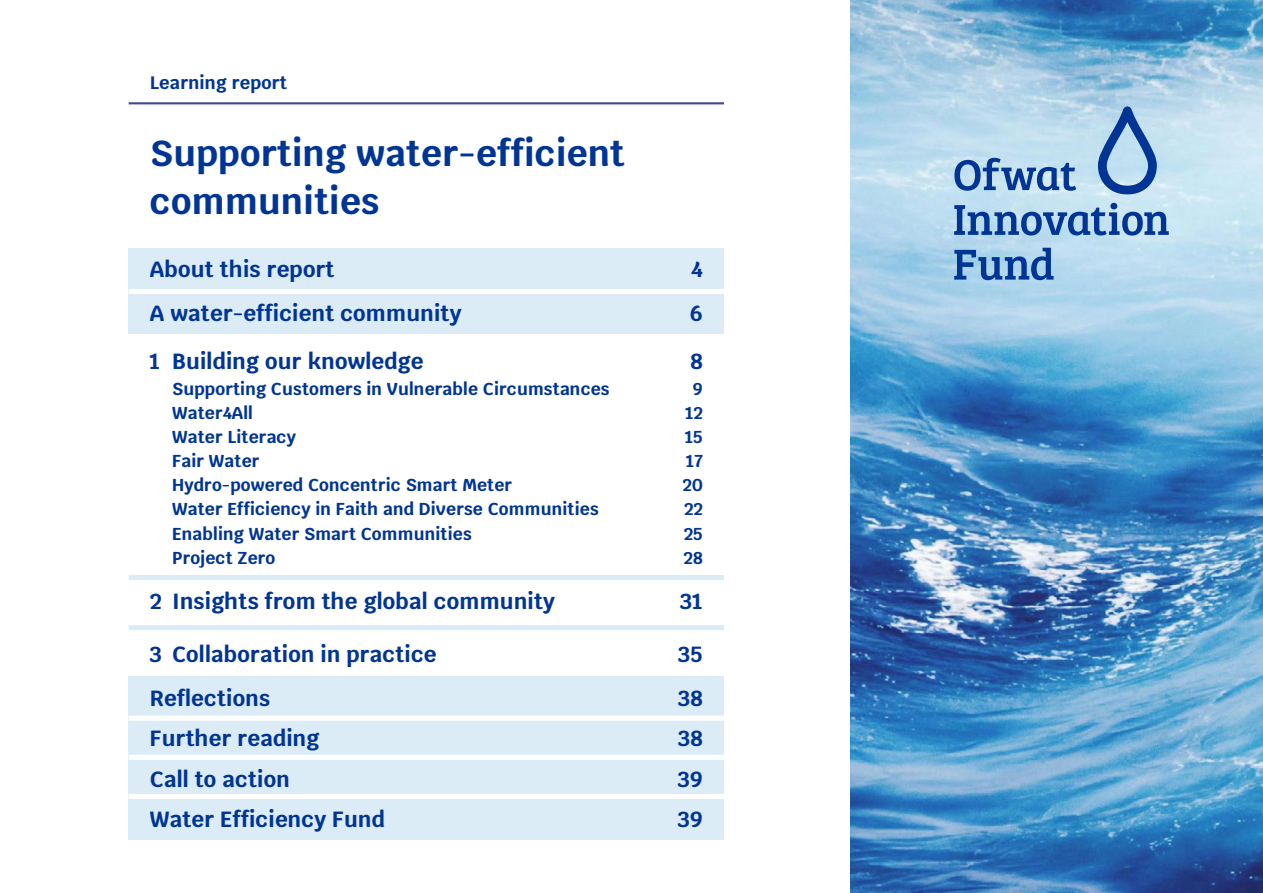
<style>
.page{position:relative;width:1263px;height:893px;background:#fff}
.page>*{position:absolute;margin:0;border:0;box-sizing:border-box;transform-origin:0 0}
.t1{font:700 36px/48px "Krub";letter-spacing:.01em;color:#003595}
.Contents_main{font:700 21.9px "Krub";letter-spacing:.01em;color:#003595}
.t2{font:700 18px "Krub";letter-spacing:.01em;color:#003595}
.Contents_sub_title{font:700 17.25px "Krub";letter-spacing:.01em;color:#003595}
</style>
<div class="page">
<img style="left:850px;top:0;width:413px;height:893px">
<hr style="left:129px;top:102px;width:595px;height:2px;background:#3e4898">
<div style="left:129px;top:676px;width:595px;height:164px;background:#dcecf6"></div>
<div style="left:129px;top:249px;width:595px;height:85px;background:#dcecf6"></div>
<div style="left:129px;top:575px;width:595px;height:5px;background:#dcecf6"></div>
<div style="left:129px;top:625px;width:595px;height:5px;background:#dcecf6"></div>
<div style="left:129px;top:289px;width:595px;height:5px;background:#fff"></div>
<div style="left:129px;top:716px;width:595px;height:5px;background:#fff"></div>
<div style="left:129px;top:794px;width:595px;height:5px;background:#fff"></div>
<div style="left:129px;top:755px;width:595px;height:5px;background:#fff"></div>
<svg style="left:954px;top:158px;width:122px;height:33px;background:#7ba0cd"></svg>
<svg style="left:954px;top:203px;width:215px;height:33px;background:#7aa1ce"></svg>
<svg style="left:954px;top:248px;width:99px;height:32px;background:#6693c8"></svg>
<svg style="left:1098px;top:107px;width:59px;height:87px;background:#80a6d1"></svg>
<p class="t2" style="left:150px;top:72px;width:139px">Learning report</p>
<h1 class="t1" style="left:150px;top:130px;width:476px">Supporting water-efficient communities</h1>
<h1 class="Contents_main" style="left:150px;top:257px;width:186px">About this report</h1>
<h1 class="Contents_main" style="left:691px;top:257px;width:13px">4</h1>
<h1 class="Contents_main" style="left:150px;top:301px;width:313px">A water-efficient community</h1>
<h1 class="Contents_main" style="left:690px;top:301px;width:14px">6</h1>
<h1 class="Contents_main" style="left:150px;top:348px;width:275px">1 Building our knowledge</h1>
<h1 class="Contents_main" style="left:690px;top:348px;width:14px">8</h1>
<h2 class="Contents_sub_title" style="left:172px;top:379px;width:439px">Supporting Customers in Vulnerable Circumstances</h2>
<h2 class="Contents_sub_title" style="left:693px;top:379px;width:11px">9</h2>
<h2 class="Contents_sub_title" style="left:172px;top:403px;width:82px">Water4All</h2>
<h2 class="Contents_sub_title" style="left:685px;top:403px;width:19px">12</h2>
<h2 class="Contents_sub_title" style="left:172px;top:427px;width:125px">Water Literacy</h2>
<h2 class="Contents_sub_title" style="left:685px;top:427px;width:19px">15</h2>
<h2 class="Contents_sub_title" style="left:172px;top:451px;width:89px">Fair Water</h2>
<h2 class="Contents_sub_title" style="left:686px;top:451px;width:18px">17</h2>
<h2 class="Contents_sub_title" style="left:172px;top:475px;width:342px">Hydro-powered Concentric Smart Meter</h2>
<h2 class="Contents_sub_title" style="left:683px;top:475px;width:22px">20</h2>
<h2 class="Contents_sub_title" style="left:172px;top:499px;width:428px">Water Efficiency in Faith and Diverse Communities</h2>
<h2 class="Contents_sub_title" style="left:684px;top:499px;width:20px">22</h2>
<h2 class="Contents_sub_title" style="left:172px;top:523px;width:301px">Enabling Water Smart Communities</h2>
<h2 class="Contents_sub_title" style="left:684px;top:523px;width:21px">25</h2>
<h2 class="Contents_sub_title" style="left:172px;top:548px;width:105px">Project Zero</h2>
<h2 class="Contents_sub_title" style="left:683px;top:548px;width:21px">28</h2>
<h1 class="Contents_main" style="left:150px;top:589px;width:407px">2 Insights from the global community</h1>
<h1 class="Contents_main" style="left:680px;top:589px;width:24px">31</h1>
<h1 class="Contents_main" style="left:150px;top:641px;width:288px">3 Collaboration in practice</h1>
<h1 class="Contents_main" style="left:678px;top:641px;width:26px">35</h1>
<h1 class="Contents_main" style="left:150px;top:686px;width:122px">Reflections</h1>
<h1 class="Contents_main" style="left:678px;top:686px;width:26px">38</h1>
<h1 class="Contents_main" style="left:150px;top:726px;width:171px">Further reading</h1>
<h1 class="Contents_main" style="left:678px;top:726px;width:26px">38</h1>
<h1 class="Contents_main" style="left:150px;top:766px;width:141px">Call to action</h1>
<h1 class="Contents_main" style="left:678px;top:766px;width:26px">39</h1>
<h1 class="Contents_main" style="left:150px;top:806px;width:237px">Water Efficiency Fund</h1>
<h1 class="Contents_main" style="left:678px;top:806px;width:26px">39</h1>
</div>
